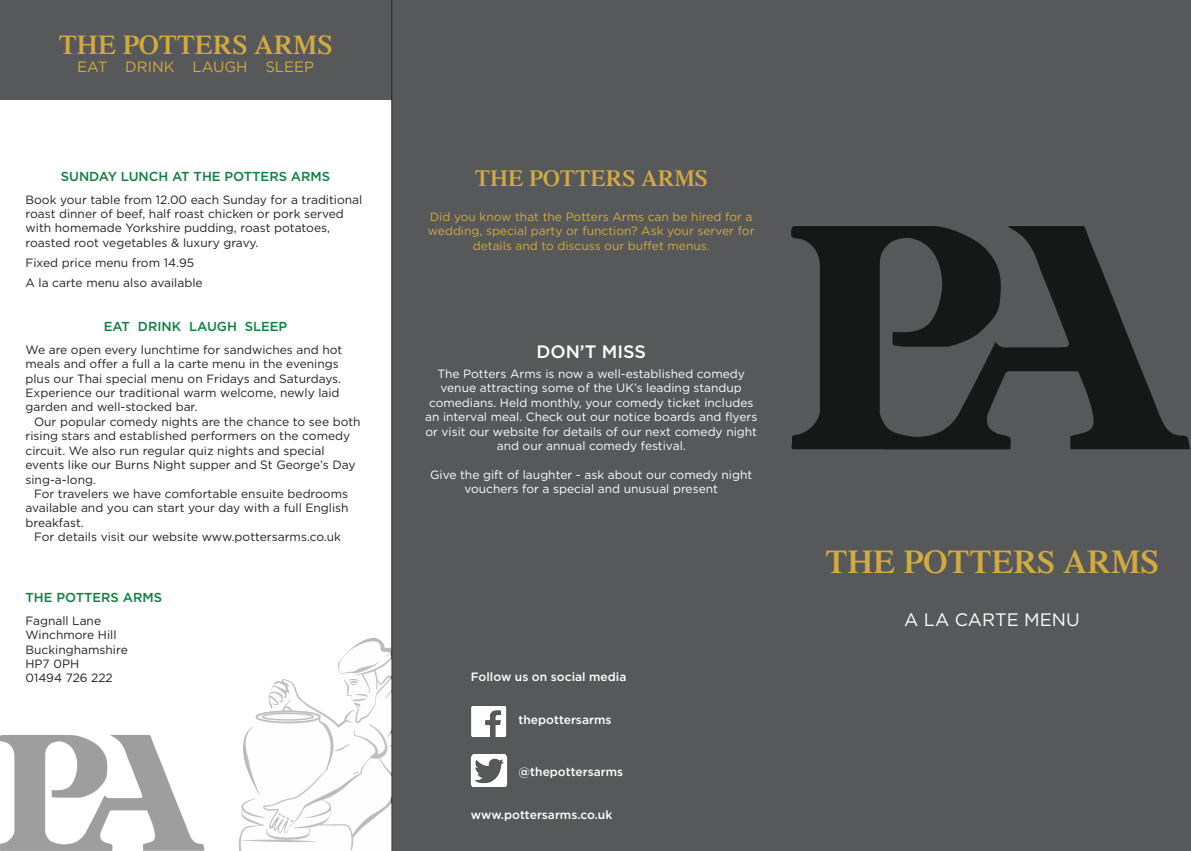
<style>
.page{position:relative;width:1191px;height:851px;background:#fff}
.page>*{position:absolute;margin:0;border:0;box-sizing:border-box;transform-origin:0 0}
.t1{font:600 33px "Times";color:#d1aa40}
.t2{font:600 27px "Times";color:#d1aa40}
.t3{font:600 23px "Times";color:#d1aa40}
.t4{font:18px "Gotham";color:#fff}
.t5{font:500 18px "Gotham";color:#fff}
.t6{font:14.9px "Gotham";color:#d1aa40}
.t7{font:500 13px "Gotham";color:#0c7f3f}
.t8{font:12px/14.4px "Gotham";color:#231f20}
.t9{font:12px/14.4px "Gotham";color:#fff;text-align:center}
.t10{font:12px/14.4px "Gotham";color:#d1aa40;text-align:center}
.t11{font:500 12px "Gotham";color:#fff}
.s1{font-size:32px}
</style>
<div class="page">
<div style="left:0;top:0;width:391px;height:99px;background:#57585a"></div>
<div style="left:391px;top:0;width:400px;height:850px;background:#57585a"></div>
<img style="left:471px;top:705px;width:37px;height:32px">
<img style="left:471px;top:754px;width:37px;height:32px">
<div style="left:791px;top:0;width:400px;height:850px;background:#57585a"></div>
<img style="left:238px;top:638px;width:153px;height:212px">
<img style="left:791px;top:226px;width:399px;height:224px">
<img style="left:0;top:735px;width:204px;height:115px">
<p class="t2" style="left:59px;top:29px;width:275px">THE POTTERS ARMS</p>
<p class="t6" style="left:77px;top:57px;width:238px">EAT DRINK LAUGH SLEEP</p>
<p class="t7" style="left:61px;top:167px;width:271px">SUNDAY LUNCH AT THE POTTERS ARMS</p>
<p class="t8" style="left:26px;top:192px;width:338px">Book your table from 12.00 each Sunday for a traditional roast dinner of beef, half roast chicken or pork served with homemade Yorkshire pudding, roast potatoes, roasted root vegetables &amp; luxury gravy.</p>
<p class="t8" style="left:26px;top:255px;width:170px">Fixed price menu from 14.95</p>
<p class="t8" style="left:26px;top:275px;width:179px">A la carte menu also available</p>
<p class="t7" style="left:104px;top:318px;width:185px">EAT DRINK LAUGH SLEEP</p>
<p class="t8" style="left:26px;top:342px;width:318px">We are open every lunchtime for sandwiches and hot meals and offer a full a la carte menu in the evenings plus our Thai special menu on Fridays and Saturdays.<br>Experience our traditional warm welcome, newly laid garden and well-stocked bar.</p>
<p class="t8" style="left:26px;top:414px;width:337px;text-indent:9px">Our popular comedy nights are the chance to see both rising stars and established performers on the comedy circuit. We also run regular quiz nights and special events like our Burns Night supper and St George’s Day sing-a-long.</p>
<p class="t8" style="left:26px;top:486px;width:324px;text-align:justify;text-indent:9px">For travelers we have comfortable ensuite bedrooms available and you can start your day with a full English breakfast.</p>
<p class="t8" style="left:34px;top:529px;width:308px">For details visit our website www.pottersarms.co.uk</p>
<p class="t7" style="left:26px;top:588px;width:138px">THE POTTERS ARMS</p>
<p class="t8" style="left:26px;top:613px;width:77px">Fagnall Lane</p>
<p class="t8" style="left:26px;top:627px;width:92px">Winchmore Hill</p>
<p class="t8" style="left:26px;top:641px;width:104px">Buckinghamshire</p>
<p class="t8" style="left:26px;top:656px;width:55px">HP7 0PH</p>
<p class="t8" style="left:26px;top:670px;width:89px">01494 726 222</p>
<p class="t3" style="left:475px;top:165px;width:234px">THE POTTERS ARMS</p>
<p class="t10" style="left:428px;top:209px;width:328px">Did you know that the Potters Arms can be hired for a wedding, special party or function? Ask your server for details and to discuss our buffet menus.</p>
<p class="t5" style="left:536px;top:339px;width:111px">DON’T MISS</p>
<p class="t9" style="left:425px;top:366px;width:334px">The Potters Arms is now a well-established comedy venue attracting some of the UK’s leading standup comedians. Held monthly, your comedy ticket includes an interval meal. Check out our notice boards and flyers or visit our website for details of our next comedy night and our annual comedy festival.</p>
<p class="t9" style="left:430px;top:467px;width:324px">Give the gift of laughter - ask about our comedy night vouchers for a special and unusual present</p>
<p class="t11" style="left:471px;top:669px;width:157px">Follow us on social media</p>
<p class="t11" style="left:518px;top:712px;width:94px">thepottersarms</p>
<p class="t11" style="left:518px;top:764px;width:106px">@thepottersarms</p>
<p class="t11" style="left:471px;top:807px;width:143px">www.pottersarms.co.uk</p>
<p class="t1" style="left:825px;top:542px;width:335px">THE POTTER<span class="s1">S</span> ARMS</p>
<p class="t4" style="left:904px;top:607px;width:177px">A LA CARTE MENU</p>
</div>
